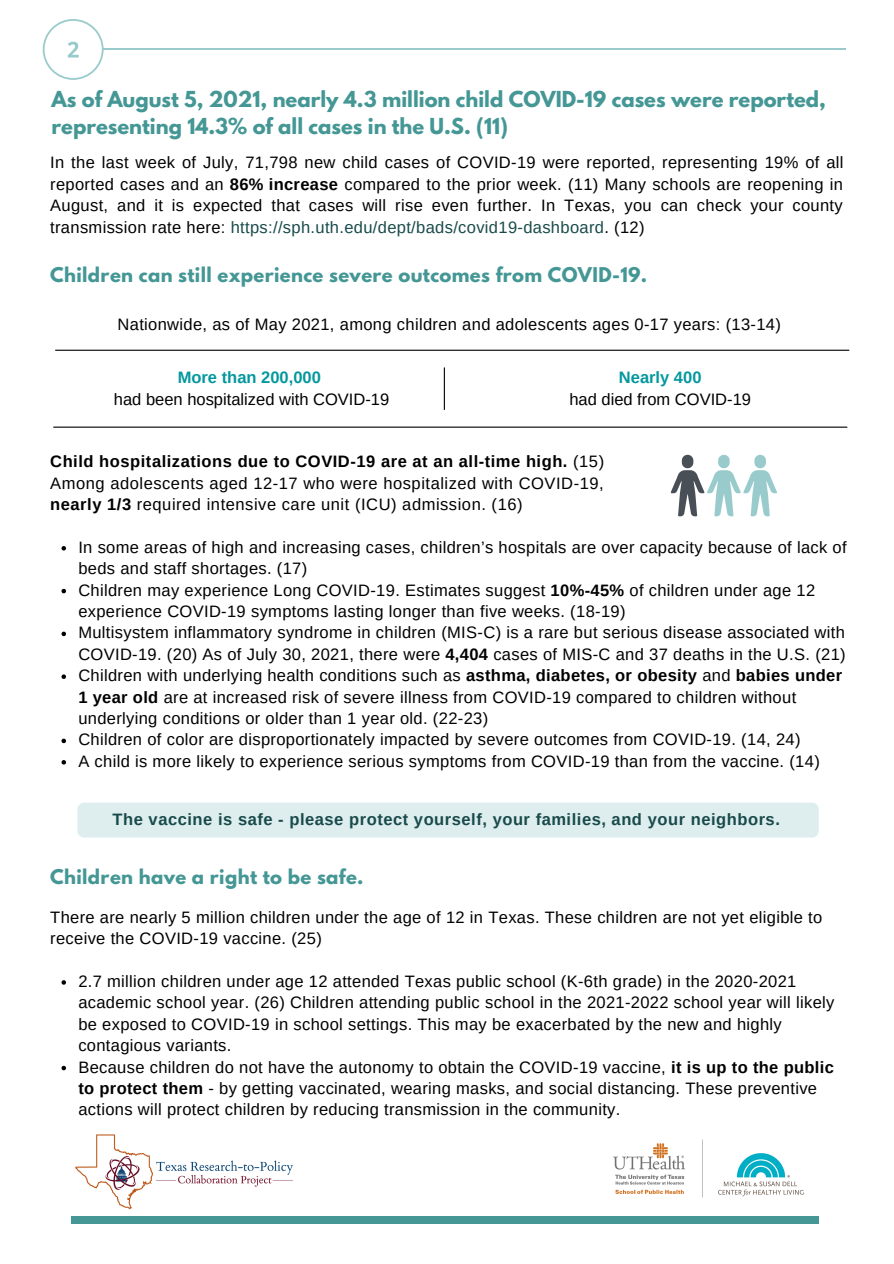
<style>
.page{position:relative;width:894px;height:1264px;background:#fff}
.page>*{position:absolute;margin:0;border:0;box-sizing:border-box;transform-origin:0 0}
.t1{font:700 19.5px/27px "League Spartan";color:#449795}
.t2{font:700 18px "League Spartan";letter-spacing:.02em;color:#449795}
.t3{font:16.5px/21.5px "Arimo";letter-spacing:.02em;color:#000}
.t4{font:16.5px "Arimo";letter-spacing:.02em;color:#000}
.t5{font:700 16.5px "Arimo";letter-spacing:.03em;color:#194a4b}
.t6{font:16.5px "Arimo";color:#000}
.t7{font:700 16.5px "Arimo";color:#03989e}
.s1{font-weight:700}
.s2{color:#194a4b}
</style>
<div class="page">
<svg style="left:43px;top:19px;width:61px;height:61px"></svg>
<hr style="left:103px;top:48px;width:742px;height:1px;background:#9acbcc">
<svg style="left:61px;top:980px;width:5px;height:4px"></svg>
<svg style="left:61px;top:1065px;width:5px;height:5px"></svg>
<div style="left:71px;top:1216px;width:747px;height:7px;background:#449795"></div>
<img style="left:613px;top:1139px;width:191px;height:59px">
<img style="left:75px;top:1134px;width:219px;height:76px">
<hr style="left:56px;top:350px;width:792px;height:1px;background:#000">
<hr style="left:54px;top:426px;width:792px;height:2px;background:#000">
<hr style="left:443px;top:368px;width:2px;height:41px;background:#000">
<svg style="left:61px;top:546px;width:5px;height:4px"></svg>
<svg style="left:61px;top:589px;width:5px;height:4px"></svg>
<svg style="left:61px;top:631px;width:5px;height:5px"></svg>
<svg style="left:61px;top:674px;width:5px;height:5px"></svg>
<svg style="left:61px;top:738px;width:5px;height:5px"></svg>
<svg style="left:61px;top:760px;width:5px;height:4px"></svg>
<svg style="left:670px;top:455px;width:106px;height:61px"></svg>
<div style="left:77px;top:802px;width:741px;height:35px;background:#deeeee;border-radius:7px"></div>
<p class="t1" style="left:51px;top:88px;width:775px">As of August 5, 2021, nearly 4.3 million child COVID-19 cases were reported, representing 14.3% of all cases in the U.S. (11)</p>
<p class="t3" style="left:50px;top:152px;width:794px;text-align:justify">In the last week of July, 71,798 new child cases of COVID-19 were reported, representing 19% of all reported cases and an <span class="s1">86% increase</span> compared to the prior week. (11) Many schools are reopening in August, and it is expected that cases will rise even further. In Texas, you can check your county transmission rate here: <span class="s2">https://sph.uth.edu/dept/bads/covid19-dashboard</span>. (12)</p>
<p class="t2" style="left:50px;top:266px;width:598px">Children can still experience severe outcomes from COVID-19.</p>
<p class="t4" style="left:117px;top:315px;width:664px">Nationwide, as of May 2021, among children and adolescents ages 0-17 years: (13-14)</p>
<p class="t7" style="left:178px;top:367px;width:145px">More than 200,000</p>
<p class="t6" style="left:114px;top:390px;width:277px">had been hospitalized with COVID-19</p>
<p class="t7" style="left:618px;top:367px;width:84px">Nearly 400</p>
<p class="t6" style="left:569px;top:390px;width:183px">had died from COVID-19</p>
<p class="t3" style="left:50px;top:450px;width:555px;text-align:justify"><span class="s1">Child hospitalizations due to COVID-19 are at an all-time high.</span> (15)<br>Among adolescents aged 12-17 who were hospitalized with COVID-19, <span class="s1">nearly 1/3</span> required intensive care unit (ICU) admission. (16)</p>
<p class="t3" style="left:78px;top:536px;width:769px">In some areas of high and increasing cases, children’s hospitals are over capacity because of lack of beds and staff shortages. (17)</p>
<p class="t3" style="left:78px;top:579px;width:738px">Children may experience Long COVID-19. Estimates suggest <span class="s1">10%-45%</span> of children under age 12 experience COVID-19 symptoms lasting longer than five weeks. (18-19)</p>
<p class="t3" style="left:78px;top:622px;width:768px">Multisystem inflammatory syndrome in children (MIS-C) is a rare but serious disease associated with<br>COVID-19. (20) As of July 30, 2021, there were <span class="s1">4,404</span> cases of MIS-C and 37 deaths in the U.S. (21)</p>
<p class="t3" style="left:78px;top:664px;width:765px">Children with underlying health conditions such as <span class="s1">asthma, diabetes, or obesity</span> and <span class="s1">babies under<br>1 year old</span> are at increased risk of severe illness from COVID-19 compared to children without underlying conditions or older than 1 year old. (22-23)</p>
<p class="t3" style="left:78px;top:729px;width:723px">Children of color are disproportionately impacted by severe outcomes from COVID-19. (14, 24)</p>
<p class="t3" style="left:78px;top:750px;width:742px">A child is more likely to experience serious symptoms from COVID-19 than from the vaccine. (14)</p>
<p class="t5" style="left:112px;top:810px;width:668px">The vaccine is safe - please protect yourself, your families, and your neighbors.</p>
<p class="t2" style="left:50px;top:867px;width:315px">Children have a right to be safe.</p>
<p class="t3" style="left:50px;top:906px;width:773px">There are nearly 5 million children under the age of 12 in Texas. These children are not yet eligible to receive the COVID-19 vaccine. (25)</p>
<p class="t3" style="left:78px;top:970px;width:757px">2.7 million children under age 12 attended Texas public school (K-6th grade) in the 2020-2021 academic school year. (26) Children attending public school in the 2021-2022 school year will likely be exposed to COVID-19 in school settings. This may be exacerbated by the new and highly contagious variants.</p>
<p class="t3" style="left:78px;top:1056px;width:757px">Because children do not have the autonomy to obtain the COVID-19 vaccine, <span class="s1">it is up to the public to protect them</span> - by getting vaccinated, wearing masks, and social distancing. These preventive actions will protect children by reducing transmission in the community.</p>
</div>
